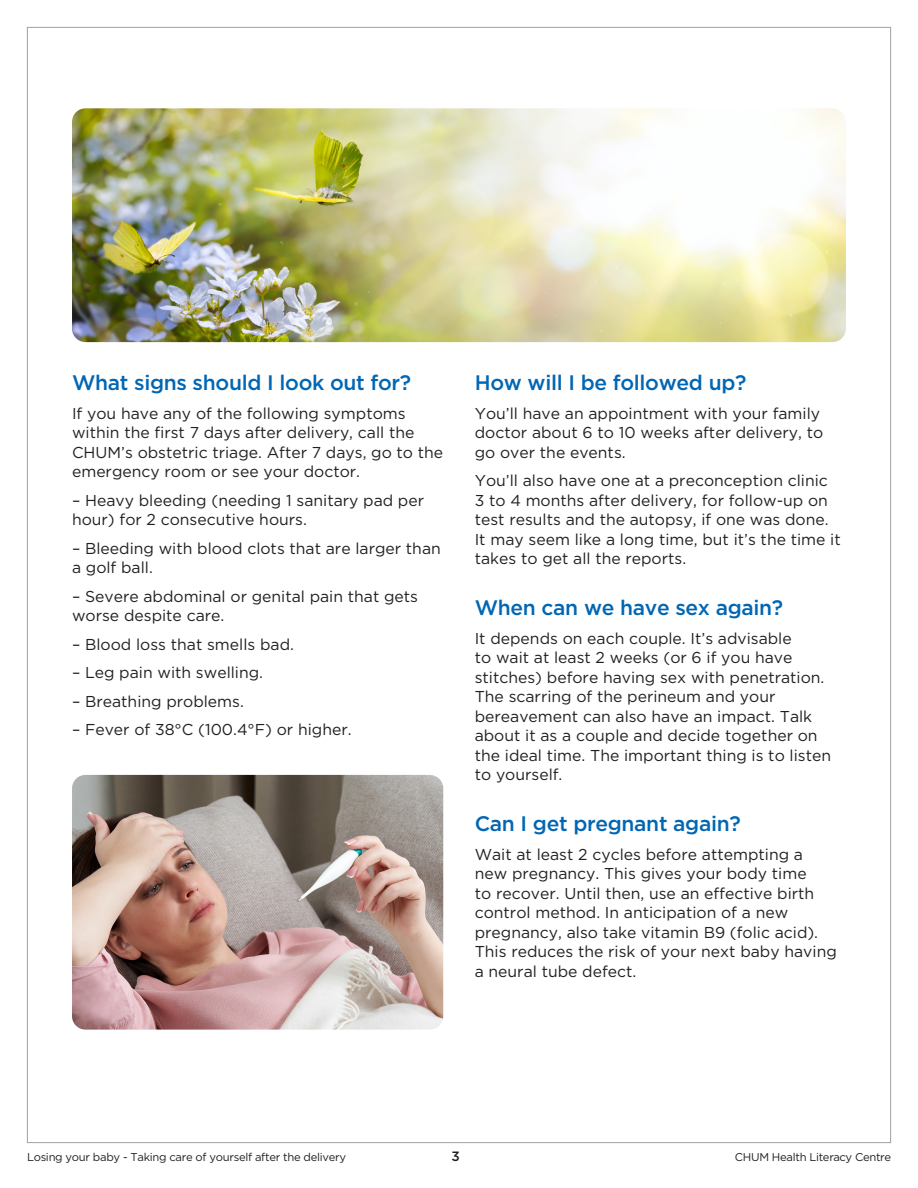
<style>
.page{position:relative;width:918px;height:1188px;background:#fff}
.page>*{position:absolute;margin:0;border:0;box-sizing:border-box;transform-origin:0 0}
.t1{font:500 21px "Gotham";letter-spacing:-.015em;color:#0166b3}
.t2{font:15.75px/19.5px "Gotham";color:#231f20}
.t3{font:500 13.5px "Gotham";color:#231f20}
.t4{font:11.25px "Gotham";letter-spacing:-.025em;color:#231f20}
</style>
<div class="page">
<img style="left:72px;top:775px;width:371px;height:255px">
<img style="left:72px;top:108px;width:774px;height:234px">
<h1 class="t1" style="left:72px;top:369px;width:341px">What signs should I look out for?</h1>
<p class="t2" style="left:72px;top:403px;width:373px">If you have any of the following symptoms within the first 7 days after delivery, call the CHUM’s obstetric triage. After 7 days, go to the emergency room or see your doctor.</p>
<p class="t2" style="left:72px;top:490px;width:354px">– Heavy bleeding (needing 1 sanitary pad per hour) for 2 consecutive hours.</p>
<p class="t2" style="left:72px;top:538px;width:370px">– Bleeding with blood clots that are larger than a golf ball.</p>
<p class="t2" style="left:72px;top:586px;width:348px">– Severe abdominal or genital pain that gets worse despite care.</p>
<p class="t2" style="left:72px;top:634px;width:223px">– Blood loss that smells bad.</p>
<p class="t2" style="left:72px;top:663px;width:193px">– Leg pain with swelling.</p>
<p class="t2" style="left:72px;top:691px;width:173px">– Breathing problems.</p>
<p class="t2" style="left:72px;top:720px;width:281px">– Fever of 38°C (100.4°F) or higher.</p>
<h1 class="t1" style="left:475px;top:369px;width:273px">How will I be followed up?</h1>
<p class="t2" style="left:475px;top:403px;width:350px">You’ll have an appointment with your family doctor about 6 to 10 weeks after delivery, to go over the events.</p>
<p class="t2" style="left:475px;top:471px;width:368px">You’ll also have one at a preconception clinic 3 to 4 months after delivery, for follow-up on test results and the autopsy, if one was done.<br>It may seem like a long time, but it’s the time it takes to get all the reports.</p>
<h1 class="t1" style="left:475px;top:594px;width:310px">When can we have sex again?</h1>
<p class="t2" style="left:475px;top:628px;width:358px">It depends on each couple. It’s advisable<br>to wait at least 2 weeks (or 6 if you have stitches) before having sex with penetration.<br>The scarring of the perineum and your bereavement can also have an impact. Talk about it as a couple and decide together on the ideal time. The important thing is to listen to yourself.</p>
<h1 class="t1" style="left:475px;top:810px;width:268px">Can I get pregnant again?</h1>
<p class="t2" style="left:475px;top:844px;width:364px">Wait at least 2 cycles before attempting a new pregnancy. This gives your body time<br>to recover. Until then, use an effective birth control method. In anticipation of a new pregnancy, also take vitamin B9 (folic acid).<br>This reduces the risk of your next baby having a neural tube defect.</p>
<p class="t4" style="left:27px;top:1150px;width:321px">Losing your baby - Taking care of yourself after the delivery</p>
<p class="t3" style="left:451px;top:1147px;width:10px">3</p>
<p class="t4" style="left:735px;top:1150px;width:158px">CHUM Health Literacy Centre</p>
</div>
